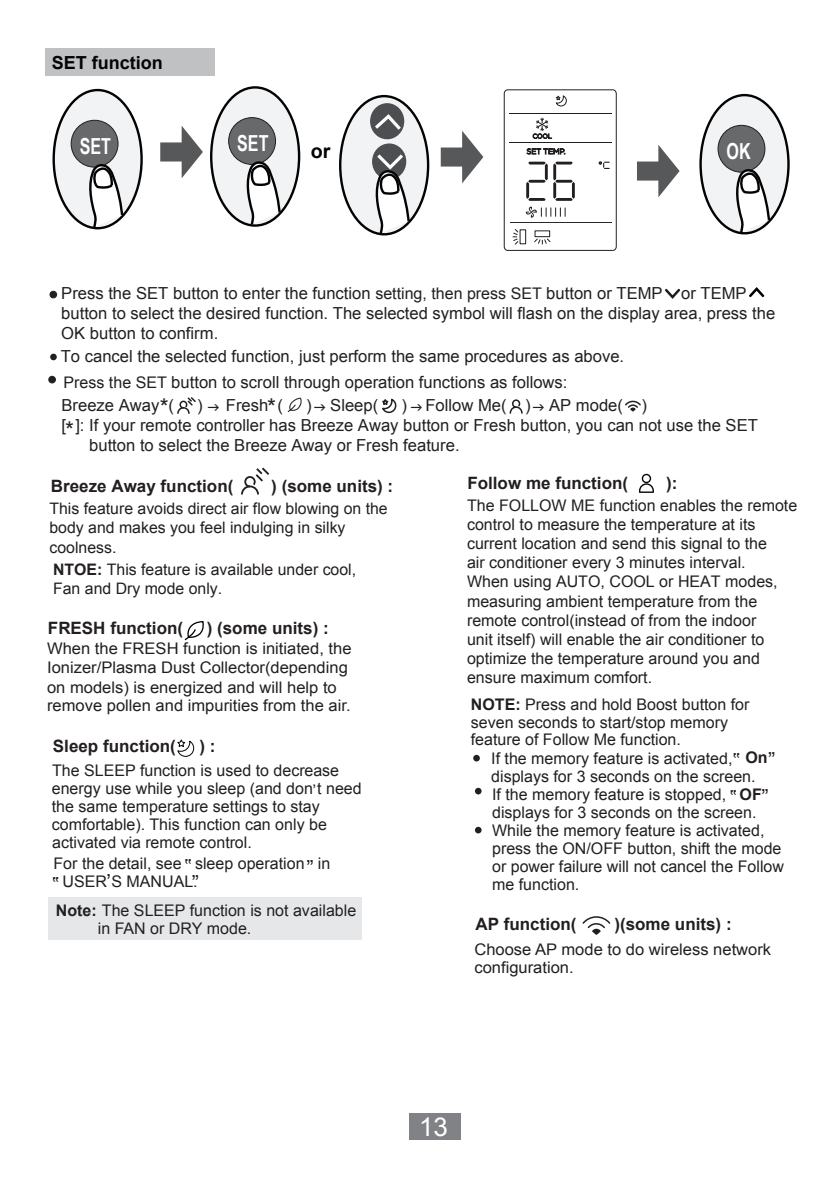
<style>
.page{position:relative;width:840px;height:1191px;background:#fff}
.page>*{position:absolute;margin:0;border:0;box-sizing:border-box;transform-origin:0 0}
.t1{font:26px "Arial";color:#fff}
.t2{font:22.6px "Arial Unicode MS";color:#231f20}
.t3{font:700 22.2px "Arial Narrow";color:#fff;scale:.89 1}
.t4{font:21px/37px "Arial";color:#231f20;text-align:center}
.t5{font:700 19.6px "Arial";color:#030303}
.t6{font:700 18px "Arial";color:#030303}
.t7{font:700 17px "Arial";color:#231f20}
.t8{font:16.6px/20px "Arial";color:#231f20}
.t9{font:16px/18px "Arial";color:#231f20}
.t10{font:15.8px/19px "Arial";color:#231f20}
.s1{font-size:16px}
.s2{font-weight:700}
</style>
<div class="page">
<div style="left:408px;top:1113px;width:52px;height:27px;background:#808285"></div>
<svg style="left:241px;top:467px;width:28px;height:27px"></svg>
<svg style="left:509px;top:399px;width:14px;height:15px"></svg>
<svg style="left:177px;top:397px;width:19px;height:17px"></svg>
<svg style="left:287px;top:398px;width:15px;height:14px"></svg>
<svg style="left:382px;top:398px;width:14px;height:15px"></svg>
<svg style="left:625px;top:400px;width:16px;height:12px"></svg>
<div style="left:45px;top:48px;width:169px;height:28px;background:#bfc1c3"></div>
<svg style="left:160px;top:126px;width:43px;height:52px"></svg>
<svg style="left:440px;top:131px;width:43px;height:52px"></svg>
<svg style="left:637px;top:145px;width:42px;height:52px"></svg>
<div style="left:54px;top:90px;width:87px;height:138px;background:#f2f3f4;border-radius:50%"></div>
<div style="left:52px;top:89px;width:91px;height:140px;border:2px solid #030303;border-radius:50%"></div>
<div style="left:71px;top:120px;width:47px;height:47px;background:#67696b;border-radius:50%"></div>
<div style="left:71px;top:120px;width:47px;height:48px;border:1px solid #231f20;border-radius:50%"></div>
<svg style="left:87px;top:164px;width:37px;height:66px"></svg>
<div style="left:211px;top:87px;width:88px;height:138px;background:#f2f3f4;border-radius:50%"></div>
<div style="left:210px;top:86px;width:90px;height:141px;border:2px solid #030303;border-radius:50%"></div>
<div style="left:228px;top:118px;width:47px;height:46px;background:#67696b;border-radius:50%"></div>
<div style="left:228px;top:117px;width:48px;height:48px;border:1px solid #231f20;border-radius:50%"></div>
<svg style="left:245px;top:162px;width:37px;height:65px"></svg>
<div style="left:700px;top:95px;width:88px;height:138px;background:#f2f3f4;border-radius:50%"></div>
<div style="left:699px;top:94px;width:90px;height:140px;border:2px solid #030303;border-radius:50%"></div>
<div style="left:717px;top:125px;width:47px;height:47px;background:#67696b;border-radius:50%"></div>
<div style="left:717px;top:125px;width:48px;height:48px;border:1px solid #231f20;border-radius:50%"></div>
<svg style="left:734px;top:169px;width:36px;height:66px"></svg>
<div style="left:340px;top:96px;width:88px;height:138px;background:#f2f3f4;border-radius:50%"></div>
<div style="left:339px;top:95px;width:90px;height:140px;border:2px solid #030303;border-radius:50%"></div>
<div style="left:372px;top:143px;width:34px;height:37px;background:#4d4e52;border-radius:50%"></div>
<div style="left:370px;top:103px;width:34px;height:36px;background:#4d4e52;border-radius:50%"></div>
<svg style="left:375px;top:114px;width:27px;height:17px"></svg>
<svg style="left:374px;top:153px;width:37px;height:83px"></svg>
<div style="left:503px;top:89px;width:113px;height:162px;border:1px solid #231f20;border-radius:4px"></div>
<hr style="left:510px;top:222px;width:101px;height:1px;background:#2c2828">
<hr style="left:509px;top:142px;width:103px;height:1px;background:#231f20">
<hr style="left:509px;top:113px;width:103px;height:1px;background:#231f20">
<svg style="left:532px;top:118px;width:19px;height:21px"></svg>
<svg style="left:525px;top:162px;width:49px;height:56px"></svg>
<svg style="left:555px;top:95px;width:11px;height:11px"></svg>
<svg style="left:512px;top:229px;width:6px;height:16px"></svg>
<svg style="left:534px;top:238px;width:17px;height:6px"></svg>
<div style="left:534px;top:230px;width:15px;height:7px;border:1px solid #231f20"></div>
<svg style="left:526px;top:148px;width:39px;height:7px"></svg>
<svg style="left:598px;top:161px;width:11px;height:8px"></svg>
<svg style="left:749px;top:287px;width:16px;height:11px"></svg>
<svg style="left:665px;top:288px;width:16px;height:11px"></svg>
<div style="left:50px;top:291px;width:7px;height:7px;background:#231f20;border-radius:50%"></div>
<div style="left:50px;top:291px;width:7px;height:7px;border:1px solid #231f20;border-radius:50%"></div>
<div style="left:50px;top:354px;width:7px;height:6px;background:#231f20;border-radius:50%"></div>
<div style="left:49px;top:376px;width:6px;height:7px;background:#231f20;border-radius:50%"></div>
<div style="left:49px;top:376px;width:7px;height:7px;border:1px solid #231f20;border-radius:50%"></div>
<div style="left:48px;top:897px;width:313px;height:42px;background:#e6e7e9"></div>
<svg style="left:177px;top:739px;width:17px;height:18px"></svg>
<svg style="left:639px;top:474px;width:14px;height:19px"></svg>
<svg style="left:184px;top:621px;width:20px;height:20px"></svg>
<svg style="left:582px;top:916px;width:29px;height:19px"></svg>
<div style="left:474px;top:788px;width:7px;height:6px;background:#231f20;border-radius:50%"></div>
<div style="left:474px;top:827px;width:7px;height:6px;background:#231f20;border-radius:50%"></div>
<svg style="left:473px;top:755px;width:6px;height:6px"></svg>
<p class="t6" style="left:52px;top:51px;width:113px">SET function</p>
<h3 class="t3" style="left:237px;top:126px;width:37px">SET</h3>
<h3 class="t3" style="left:726px;top:134px;width:29px">OK</h3>
<h3 class="t3" style="left:80px;top:129px;width:37px">SET</h3>
<p class="t5" style="left:311px;top:138px;width:21px">or</p>
<p class="t8" style="left:61px;top:283px;width:715px">Press the SET button to enter the function <span class="s1">setting, then press SET</span> button or TEMP or TEMP button to select the desired function. The selected symbol will flash on the display area, press the<br>OK button to confirm.</p>
<p class="t8" style="left:61px;top:342px;width:564px;line-height:26.8px">To cancel the selected function, just perform the same procedures as above.<br><span class="s1">Press the SET</span> button to scroll through operation functions as follows:</p>
<p class="t8" style="left:61px;top:395px;width:114px">Breeze Away (</p>
<p class="t8" style="left:197px;top:395px;width:7px">)</p>
<p class="t8" style="left:226px;top:395px;width:59px">Fresh (</p>
<p class="t8" style="left:306px;top:395px;width:73px">) Sleep(</p>
<p class="t8" style="left:401px;top:395px;width:247px">) Follow Me( ) AP mode( )</p>
<p class="t8" style="left:61px;top:415px;width:697px">[ ]: If your remote controller has Breeze Away button or Fresh button, you can not use the SET</p>
<p class="t8" style="left:89px;top:435px;width:371px">button to select the Breeze Away or Fresh feature.</p>
<h2 class="t2" style="left:159px;top:390px;width:10px">*</h2>
<h2 class="t2" style="left:267px;top:390px;width:10px">*</h2>
<h2 class="t2" style="left:65px;top:414px;width:10px">*</h2>
<p class="t7" style="left:51px;top:475px;width:184px">Breeze Away function(</p>
<p class="t7" style="left:271px;top:475px;width:123px">) (some units) :</p>
<p class="t10" style="left:49px;top:499px;width:339px">This feature avoids direct air flow blowing on the body and makes you feel indulging in silky coolness.</p>
<p class="t10" style="left:53px;top:559px;width:304px"><span class="s2">NTOE:</span> This feature is available under cool,<br>Fan and Dry mode only.</p>
<p class="t7" style="left:48px;top:617px;width:137px">FRESH function(</p>
<p class="t7" style="left:207px;top:617px;width:123px">) (some units) :</p>
<p class="t9" style="left:47px;top:639px;width:306px;line-height:18.8px">When the FRESH function is initiated, the Ionizer/Plasma Dust Collector(depending on models) is energized and will help to remove pollen and impurities from the air.</p>
<p class="t7" style="left:53px;top:735px;width:124px">Sleep function(</p>
<p class="t7" style="left:199px;top:735px;width:18px">) :</p>
<p class="t9" style="left:52px;top:762px;width:311px">The SLEEP function is used to decrease energy use while you sleep (and don t need the same temperature settings to stay comfortable). This function can only be activated via remote control.</p>
<p class="t9" style="left:312px;top:771px;width:6px">,</p>
<p class="t9" style="left:62px;top:854px;width:269px;text-indent:-9px">For the detail, see sleep operation in<br>USER S MANUAL.</p>
<h3 class="t4" style="left:305px;top:836px;width:11px">,,</h3>
<h3 class="t4" style="left:106px;top:850px;width:7px">,</h3>
<h3 class="t4" style="left:191px;top:851px;width:11px">,,</h3>
<p class="t9" style="left:98px;top:902px;width:260px;text-indent:-42px"><span class="s2">Note:</span> The SLEEP function is not available in FAN or DRY mode.</p>
<p class="t7" style="left:467px;top:472px;width:162px">Follow me function(</p>
<p class="t7" style="left:665px;top:472px;width:13px">):</p>
<p class="t9" style="left:467px;top:495px;width:331px;line-height:19.2px">The FOLLOW ME function enables the remote control to measure the temperature at its current location and send this signal to the<br>air conditioner every 3 minutes interval.<br>When using AUTO, COOL or HEAT modes, measuring ambient temperature from the remote control(instead of from the indoor<br>unit itself) will enable the air conditioner to optimize the temperature around you and ensure maximum comfort.</p>
<p class="t9" style="left:470px;top:695px;width:280px;line-height:17.4px"><span class="s2">NOTE:</span> Press and hold Boost button for seven seconds to start/stop memory feature of Follow Me function.</p>
<p class="t9" style="left:491px;top:749px;width:278px">If the memory feature is activated, <span class="s2">On </span>displays for 3 seconds on the screen.</p>
<h3 class="t4" style="left:760px;top:728px;width:17px">,, ,,</h3>
<p class="t9" style="left:492px;top:785px;width:293px">If the memory feature is stopped, <span class="s2">OF </span>displays for 3 seconds on the screen.<br>While the memory feature is activated, press the ON/OFF button, shift the mode or power failure will not cancel the Follow me function.</p>
<p class="t7" style="left:475px;top:912px;width:103px">AP function(</p>
<p class="t7" style="left:614px;top:912px;width:119px">)(some units) :</p>
<p class="t9" style="left:474px;top:939px;width:298px;line-height:18.8px">Choose AP mode to do wireless network configuration.</p>
<h1 class="t1" style="left:419px;top:1109px;width:30px">13</h1>
</div>
